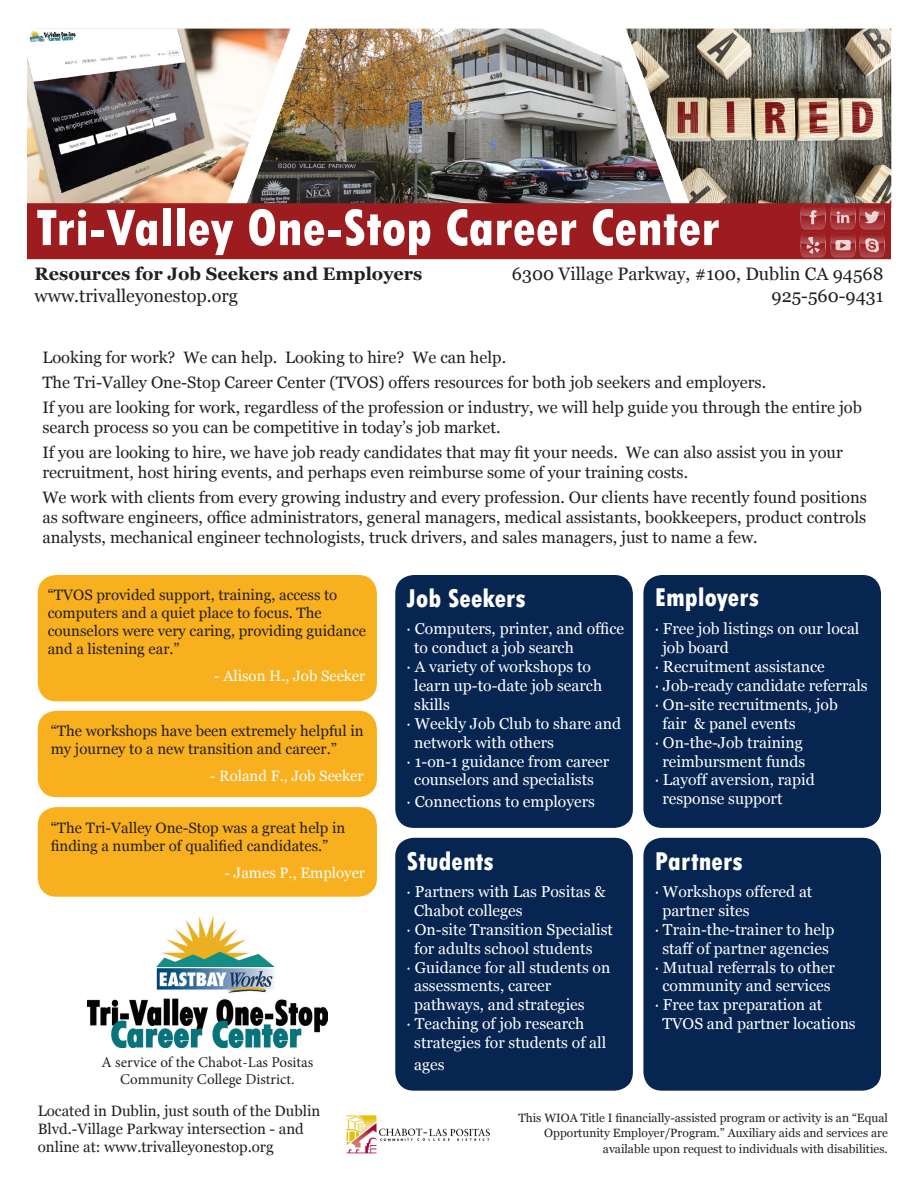
<style>
.page{position:relative;width:918px;height:1188px;background:#fff}
.page>*{position:absolute;margin:0;border:0;box-sizing:border-box;transform-origin:0 0}
.t1{font:800 condensed 54px "Tw Cen";color:#fff}
.t2{font:800 condensed 27px "Tw Cen";color:#fff}
.t3{font:18px "Minion Pro";letter-spacing:-.005em;color:#fff}
.t4{font:18px "Georgia";color:#231f20}
.t5{font:700 18px "Georgia";color:#231f20}
.t6{font:16.5px/19.8px "Georgia";color:#231f20}
.t7{font:15.75px/18.9px "Georgia";color:#fff}
.t8{font:15px/18px "Georgia";color:#231f20}
.t9{font:15px "Georgia";color:#fff}
.t10{font:15px/16.5px "Minion Pro";color:#231f20;text-align:center}
.t11{font:12px/14.4px "Georgia";color:#231f20;text-align:right}
.s1{font-family:"Georgia";font-size:16.5px}
</style>
<div class="page">
<img style="left:27px;top:28px;width:865px;height:232px">
<div style="left:27px;top:203px;width:864px;height:56px;background:#9c1c1f;border:2px solid #9c1c1f"></div>
<img style="left:800px;top:203px;width:27px;height:55px">
<img style="left:829px;top:203px;width:27px;height:55px">
<img style="left:859px;top:203px;width:27px;height:55px">
<div style="left:39px;top:576px;width:337px;height:125px;background:#f8b01e;border-radius:18px"></div>
<div style="left:38px;top:575px;width:339px;height:126px;border:2px solid #f8b01e;border-radius:18px"></div>
<div style="left:396px;top:839px;width:236px;height:251px;background:#062551;border-radius:18px"></div>
<div style="left:395px;top:838px;width:238px;height:253px;border:2px solid #062551;border-radius:18px"></div>
<div style="left:396px;top:576px;width:236px;height:251px;background:#062551;border-radius:18px"></div>
<div style="left:395px;top:575px;width:238px;height:253px;border:2px solid #062551;border-radius:18px"></div>
<div style="left:644px;top:576px;width:236px;height:251px;background:#062551;border-radius:18px"></div>
<div style="left:643px;top:575px;width:238px;height:253px;border:2px solid #062551;border-radius:18px"></div>
<div style="left:644px;top:839px;width:236px;height:251px;background:#062551;border-radius:18px"></div>
<div style="left:643px;top:838px;width:238px;height:253px;border:2px solid #062551;border-radius:18px"></div>
<div style="left:39px;top:712px;width:337px;height:84px;background:#f8b01e;border-radius:18px"></div>
<div style="left:38px;top:711px;width:339px;height:86px;border:2px solid #f8b01e;border-radius:18px"></div>
<div style="left:39px;top:808px;width:337px;height:88px;background:#f8b01e;border-radius:18px"></div>
<div style="left:38px;top:807px;width:339px;height:90px;border:2px solid #f8b01e;border-radius:18px"></div>
<img style="left:88px;top:916px;width:239px;height:132px">
<img style="left:346px;top:1115px;width:144px;height:39px">
<p class="t1" style="left:36px;top:196px;width:685px">Tri-Valley One-Stop Career Center</p>
<p class="t5" style="left:34px;top:262px;width:389px">Resources for Job Seekers and Employers</p>
<p class="t4" style="left:34px;top:285px;width:205px">www.trivalleyonestop.org</p>
<p class="t4" style="left:512px;top:263px;width:373px">6300 Village Parkway, #100, Dublin CA 94568</p>
<p class="t4" style="left:772px;top:285px;width:113px">925-560-9431</p>
<p class="t6" style="left:42px;top:348px;width:465px">Looking for work? We can help. Looking to hire? We can help.</p>
<p class="t6" style="left:42px;top:373px;width:725px">The Tri-Valley One-Stop Career Center (TVOS) offers resources for both job seekers and employers.</p>
<p class="t6" style="left:42px;top:398px;width:821px">If you are looking for work, regardless of the profession or industry, we will help guide you through the entire job search process so you can be competitive in today’s job market.</p>
<p class="t6" style="left:42px;top:443px;width:802px">If you are looking to hire, we have job ready candidates that may fit your needs. We can also assist you in your recruitment, host hiring events, and perhaps even reimburse some of your training costs.</p>
<p class="t6" style="left:42px;top:488px;width:826px">We work with clients from every growing industry and every profession. Our clients have recently found positions</p>
<p class="t6" style="left:42px;top:508px;width:825px">as software engineers, office administrators, general managers, medical assistants, bookkeepers, product controls analysts, mechanical engineer technologists, truck drivers, and sales managers, just to name a few.</p>
<p class="t8" style="left:48px;top:586px;width:291px">“TVOS provided support, training, access to computers and a quiet place to focus. The</p>
<p class="t8" style="left:48px;top:622px;width:320px">counselors were very caring, providing guidance and a listening ear.”</p>
<p class="t9" style="left:214px;top:667px;width:153px">- Alison H., Job Seeker</p>
<p class="t8" style="left:51px;top:722px;width:314px">“The workshops have been extremely helpful in my journey to a new transition and career.”</p>
<p class="t9" style="left:210px;top:767px;width:155px">- Roland F., Job Seeker</p>
<p class="t8" style="left:51px;top:819px;width:296px">“The Tri-Valley One-Stop was a great help in finding a number of qualified candidates.”</p>
<p class="t9" style="left:224px;top:864px;width:142px">- James P., Employer</p>
<p class="t10" style="left:102px;top:1054px;width:213px">A service of the Chabot-Las Positas<br>Community College District.</p>
<p class="t8" style="left:38px;top:1103px;width:284px">Located in Dublin, just south of the Dublin<br>Blvd.-Village Parkway intersection - and online at: www.trivalleyonestop.org</p>
<p class="t2" style="left:407px;top:582px;width:121px">Job Seekers</p>
<p class="t7" style="left:407px;top:620px;width:219px">· Computers, printer, and office</p>
<p class="t7" style="left:414px;top:639px;width:161px">to conduct a job search</p>
<p class="t7" style="left:407px;top:657px;width:186px">· A variety of workshops to</p>
<p class="t7" style="left:414px;top:676px;width:190px">learn up-to-date job search</p>
<p class="t7" style="left:414px;top:695px;width:37px">skills</p>
<p class="t7" style="left:407px;top:714px;width:216px">· Weekly Job Club to share and</p>
<p class="t7" style="left:414px;top:733px;width:141px">network with others</p>
<p class="t7" style="left:407px;top:752px;width:204px">· 1-on-1 guidance from career</p>
<p class="t7" style="left:414px;top:771px;width:181px">counselors and specialists</p>
<p class="t7" style="left:407px;top:792px;width:190px">· Connections to employers</p>
<p class="t3" style="left:407px;top:620px;width:159px"><span class="s1">·</span> Microsoft® Windows</p>
<p class="t3" style="left:407px;top:641px;width:150px"><span class="s1">·</span> Microsoft® Outlook</p>
<p class="t3" style="left:407px;top:663px;width:131px"><span class="s1">·</span> Microsoft® Word</p>
<p class="t3" style="left:415px;top:684px;width:179px">(Basic and Intermediate)</p>
<p class="t3" style="left:407px;top:706px;width:129px"><span class="s1">·</span> Microsoft® Excel</p>
<p class="t3" style="left:415px;top:728px;width:179px">(Basic and Intermediate)</p>
<p class="t3" style="left:407px;top:749px;width:173px"><span class="s1">·</span> Microsoft® PowerPoint</p>
<p class="t2" style="left:407px;top:845px;width:89px">Students</p>
<p class="t7" style="left:407px;top:882px;width:200px">· Partners with Las Positas &amp;</p>
<p class="t7" style="left:414px;top:901px;width:110px">Chabot colleges</p>
<p class="t7" style="left:407px;top:920px;width:208px">· On-site Transition Specialist</p>
<p class="t7" style="left:414px;top:939px;width:180px">for adults school students</p>
<p class="t7" style="left:407px;top:958px;width:205px">· Guidance for all students on</p>
<p class="t7" style="left:414px;top:977px;width:172px">assessments, career pathways, and strategies</p>
<p class="t7" style="left:407px;top:1015px;width:179px">· Teaching of job research</p>
<p class="t7" style="left:414px;top:1034px;width:194px">strategies for students of all</p>
<p class="t7" style="left:414px;top:1055px;width:32px">ages</p>
<p class="t2" style="left:655px;top:581px;width:106px">Employers</p>
<p class="t7" style="left:655px;top:620px;width:206px">· Free job listings on our local</p>
<p class="t7" style="left:662px;top:639px;width:68px">job board</p>
<p class="t7" style="left:655px;top:657px;width:171px">· Recruitment assistance</p>
<p class="t7" style="left:655px;top:676px;width:214px">· Job-ready candidate referrals</p>
<p class="t7" style="left:655px;top:695px;width:185px">· On-site recruitments, job</p>
<p class="t7" style="left:662px;top:714px;width:135px">fair &amp; panel events</p>
<p class="t7" style="left:655px;top:733px;width:150px">· On-the-Job training</p>
<p class="t7" style="left:662px;top:752px;width:145px">reimbursment funds</p>
<p class="t7" style="left:655px;top:771px;width:162px">· Layoff aversion, rapid</p>
<p class="t7" style="left:662px;top:790px;width:122px">response support</p>
<p class="t2" style="left:655px;top:845px;width:89px">Partners</p>
<p class="t7" style="left:655px;top:882px;width:159px">· Workshops offered at</p>
<p class="t7" style="left:662px;top:901px;width:89px">partner sites</p>
<p class="t7" style="left:655px;top:920px;width:181px">· Train-the-trainer to help</p>
<p class="t7" style="left:662px;top:939px;width:168px">staff of partner agencies</p>
<p class="t7" style="left:655px;top:958px;width:182px">· Mutual referrals to other</p>
<p class="t7" style="left:662px;top:977px;width:170px">community and services</p>
<p class="t7" style="left:655px;top:996px;width:169px">· Free tax preparation at</p>
<p class="t7" style="left:662px;top:1015px;width:195px">TVOS and partner locations</p>
<p class="t11" style="left:518px;top:1111px;width:371px">This WIOA Title I financially-assisted program or activity is an “Equal<br>Opportunity Employer/Program.” Auxiliary aids and services are</p>
<p class="t11" style="left:603px;top:1142px;width:286px">available upon request to individuals with disabilities.</p>
</div>
